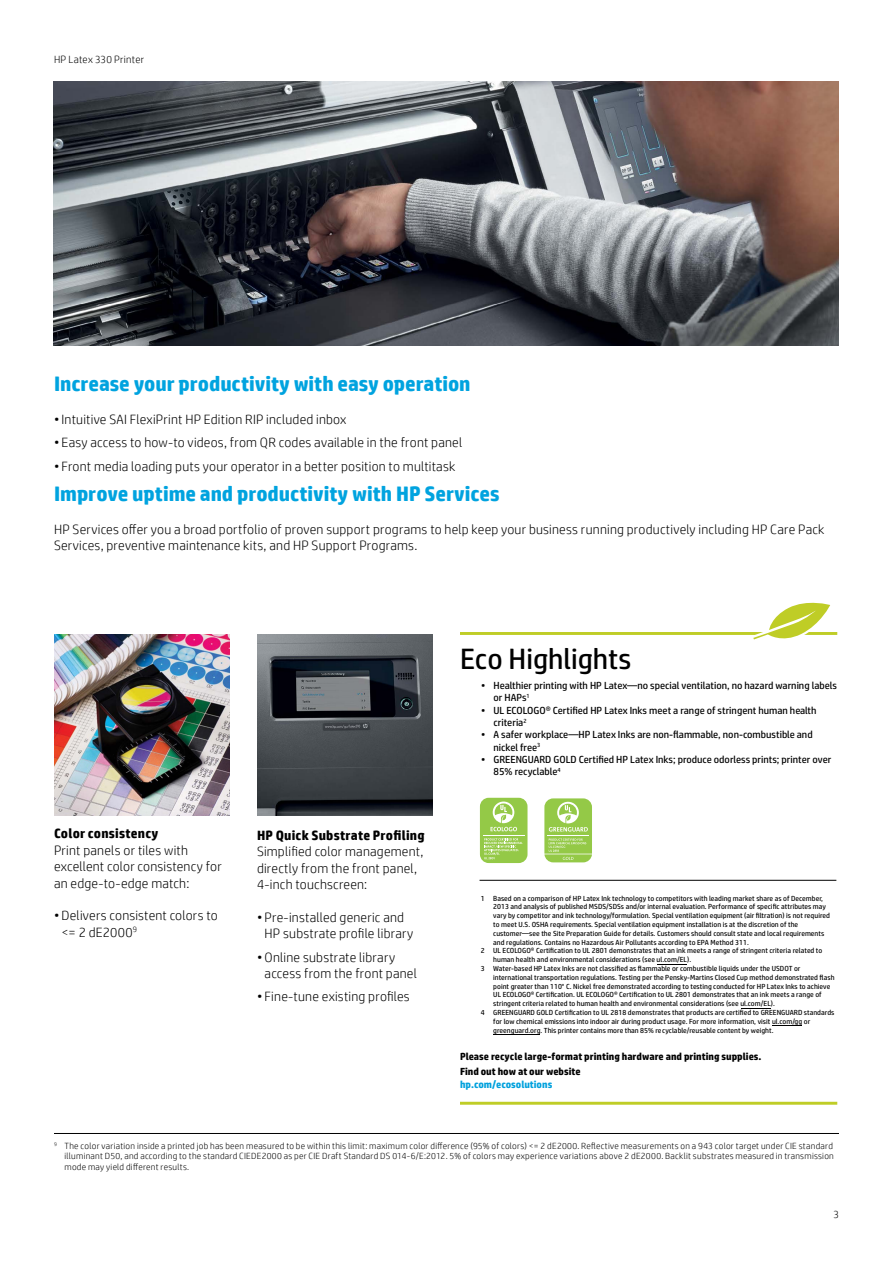
<style>
.page{position:relative;width:893px;height:1263px;background:#fff}
.page>*{position:absolute;margin:0;border:0;box-sizing:border-box;transform-origin:0 0}
.t1{font:29.25px "HP Simplified";color:#000}
.t2{font:700 21px "HP Simplified";letter-spacing:-.005em;color:#00a3df}
.t3{font:300 13.5px/16.5px "HP Simplified";letter-spacing:.015em;color:#000}
.t4{font:700 13.5px "HP Simplified";letter-spacing:.015em;color:#000}
.t5{font:300 10.5px "HP Simplified";letter-spacing:.025em;color:#000}
.t6{font:10.2px/12.3px "HP Simplified";color:#000}
.t7{font:700 10.2px/15.3px "HP Simplified";color:#000}
.t8{font:700 10.2px "HP Simplified";color:#00a1dd}
.t9{font:300 9px/10.8px "HP Simplified";letter-spacing:.03em;color:#000;text-align:justify}
.t10{font:7.35px "HP Simplified";letter-spacing:.005em;color:#000}
</style>
<div class="page">
<img style="left:54px;top:81px;width:785px;height:265px">
<img style="left:257px;top:634px;width:176px;height:181px">
<img style="left:54px;top:634px;width:176px;height:181px">
<hr style="left:54px;top:1133px;width:785px;height:1px;background:#000">
<hr style="left:460px;top:1102px;width:377px;height:3px;background:#bfcd26">
<hr style="left:460px;top:632px;width:377px;height:3px;background:#bfcd26">
<svg style="left:750px;top:602px;width:83px;height:38px"></svg>
<hr style="left:480px;top:880px;width:356px;height:1px;background:#000">
<div style="left:480px;top:798px;width:47px;height:65px;background:#94c947;border-radius:9px"></div>
<svg style="left:484px;top:838px;width:39px;height:21px"></svg>
<hr style="left:483px;top:835px;width:42px;height:1px;background:#fff">
<svg style="left:490px;top:801px;width:27px;height:30px"></svg>
<svg style="left:544px;top:798px;width:48px;height:64px"></svg>
<hr style="left:772px;top:1025px;width:30px;height:1px;background:#000">
<hr style="left:493px;top:1034px;width:47px;height:1px;background:#000">
<hr style="left:740px;top:1008px;width:30px;height:1px;background:#000">
<hr style="left:657px;top:964px;width:30px;height:1px;background:#000">
<h3 class="t5" style="left:54px;top:53px;width:92px">HP Latex 330 Printer</h3>
<h2 class="t2" style="left:54px;top:372px;width:418px">Increase your productivity with easy operation</h2>
<h3 class="t3" style="left:54px;top:411px;width:294px">• Intuitive SAI FlexiPrint HP Edition RIP included inbox</h3>
<h3 class="t3" style="left:54px;top:434px;width:410px">• Easy access to how-to videos, from QR codes available in the front panel</h3>
<h3 class="t3" style="left:54px;top:457px;width:403px">• Front media loading puts your operator in a better position to multitask</h3>
<h2 class="t2" style="left:54px;top:482px;width:447px">Improve uptime and productivity with HP Services</h2>
<h3 class="t3" style="left:54px;top:521px;width:772px">HP Services offer you a broad portfolio of proven support programs to help keep your business running productively including HP Care Pack<br>Services, preventive maintenance kits, and HP Support Programs.</h3>
<h1 class="t1" style="left:460px;top:642px;width:173px">Eco Highlights</h1>
<h3 class="t4" style="left:54px;top:825px;width:106px">Color consistency</h3>
<h3 class="t3" style="left:54px;top:842px;width:169px">Print panels or tiles with excellent color consistency for an edge-to-edge match:</h3>
<h3 class="t3" style="left:62px;top:907px;width:158px;text-indent:-8px">• Delivers consistent colors to &lt;= 2 dE2000<sup>9</sup></h3>
<h3 class="t4" style="left:257px;top:827px;width:169px">HP Quick Substrate Profiling</h3>
<h3 class="t3" style="left:257px;top:843px;width:168px">Simplified color management, directly from the front panel,<br>4-inch touchscreen:</h3>
<h3 class="t3" style="left:265px;top:909px;width:150px;text-indent:-8px">• Pre-installed generic and<br>HP substrate profile library</h3>
<h3 class="t3" style="left:265px;top:948px;width:154px;text-indent:-8px">• Online substrate library access from the front panel</h3>
<h3 class="t3" style="left:257px;top:988px;width:154px">• Fine-tune existing profiles</h3>
<h3 class="t6" style="left:494px;top:679px;width:345px;text-indent:-13px">• Healthier printing with HP Latex—no special ventilation, no hazard warning labels or HAPs<sup>1</sup></h3>
<h3 class="t6" style="left:494px;top:704px;width:324px;text-indent:-13px">• UL ECOLOGO® Certified HP Latex Inks meet a range of stringent human health criteria<sup>2</sup></h3>
<h3 class="t6" style="left:494px;top:728px;width:321px;text-indent:-13px">• A safer workplace—HP Latex Inks are non-flammable, non-combustible and nickel free<sup>3</sup></h3>
<h3 class="t6" style="left:494px;top:753px;width:339px;text-indent:-13px">• GREENGUARD GOLD Certified HP Latex Inks; produce odorless prints; printer over<br>85% recyclable<sup>4</sup></h3>
<p class="t10" style="left:481px;top:894px;width:344px">1 Based on a comparison of HP Latex Ink technology to competitors with leading market share as of December,</p>
<p class="t10" style="left:493px;top:903px;width:334px">2013 and analysis of published MSDS/SDSs and/or internal evaluation. Performance of specific attributes may</p>
<p class="t10" style="left:493px;top:911px;width:338px">vary by competitor and ink technology/formulation. Special ventilation equipment (air filtration) is not required</p>
<p class="t10" style="left:493px;top:920px;width:306px">to meet U.S. OSHA requirements. Special ventilation equipment installation is at the discretion of the</p>
<p class="t10" style="left:493px;top:929px;width:333px">customer—see the Site Preparation Guide for details. Customers should consult state and local requirements</p>
<p class="t10" style="left:493px;top:938px;width:257px">and regulations. Contains no Hazardous Air Pollutants according to EPA Method 311.</p>
<p class="t10" style="left:481px;top:947px;width:343px">2 UL ECOLOGO® Certification to UL 2801 demonstrates that an ink meets a range of stringent criteria related to</p>
<p class="t10" style="left:493px;top:955px;width:199px">human health and environmental considerations (see ul.com/EL).</p>
<p class="t10" style="left:481px;top:964px;width:321px">3 Water-based HP Latex Inks are not classified as flammable or combustible liquids under the USDOT or</p>
<p class="t10" style="left:493px;top:973px;width:343px">international transportation regulations. Testing per the Pensky-Martins Closed Cup method demonstrated flash</p>
<p class="t10" style="left:493px;top:982px;width:339px">point greater than 110° C. Nickel free demonstrated according to testing conducted for HP Latex Inks to achieve</p>
<p class="t10" style="left:493px;top:991px;width:330px">UL ECOLOGO® Certification. UL ECOLOGO® Certification to UL 2801 demonstrates that an ink meets a range of</p>
<p class="t10" style="left:493px;top:999px;width:283px">stringent criteria related to human health and environmental considerations (see ul.com/EL).</p>
<p class="t10" style="left:481px;top:1008px;width:355px">4 GREENGUARD GOLD Certification to UL 2818 demonstrates that products are certified to GREENGUARD standards</p>
<p class="t10" style="left:493px;top:1017px;width:318px">for low chemical emissions into indoor air during product usage. For more information, visit ul.com/gg or</p>
<p class="t10" style="left:493px;top:1026px;width:282px">greenguard.org. This printer contains more than 85% recyclable/reusable content by weight.</p>
<h3 class="t7" style="left:460px;top:1049px;width:303px">Please recycle large-format printing hardware and printing supplies.<br>Find out how at our website</h3>
<h3 class="t8" style="left:460px;top:1078px;width:94px">hp.com/ecosolutions</h3>
<p class="t9" style="left:64px;top:1140px;width:771px;text-indent:-10px"><sup>9</sup> The color variation inside a printed job has been measured to be within this limit: maximum color difference (95% of colors) &lt;= 2 dE2000. Reflective measurements on a 943 color target under CIE standard illuminant D50, and according to the standard CIEDE2000 as per CIE Draft Standard DS 014-6/E:2012. 5% of colors may experience variations above 2 dE2000. Backlit substrates measured in transmission mode may yield different results.</p>
<h3 class="t5" style="left:833px;top:1208px;width:7px">3</h3>
</div>
